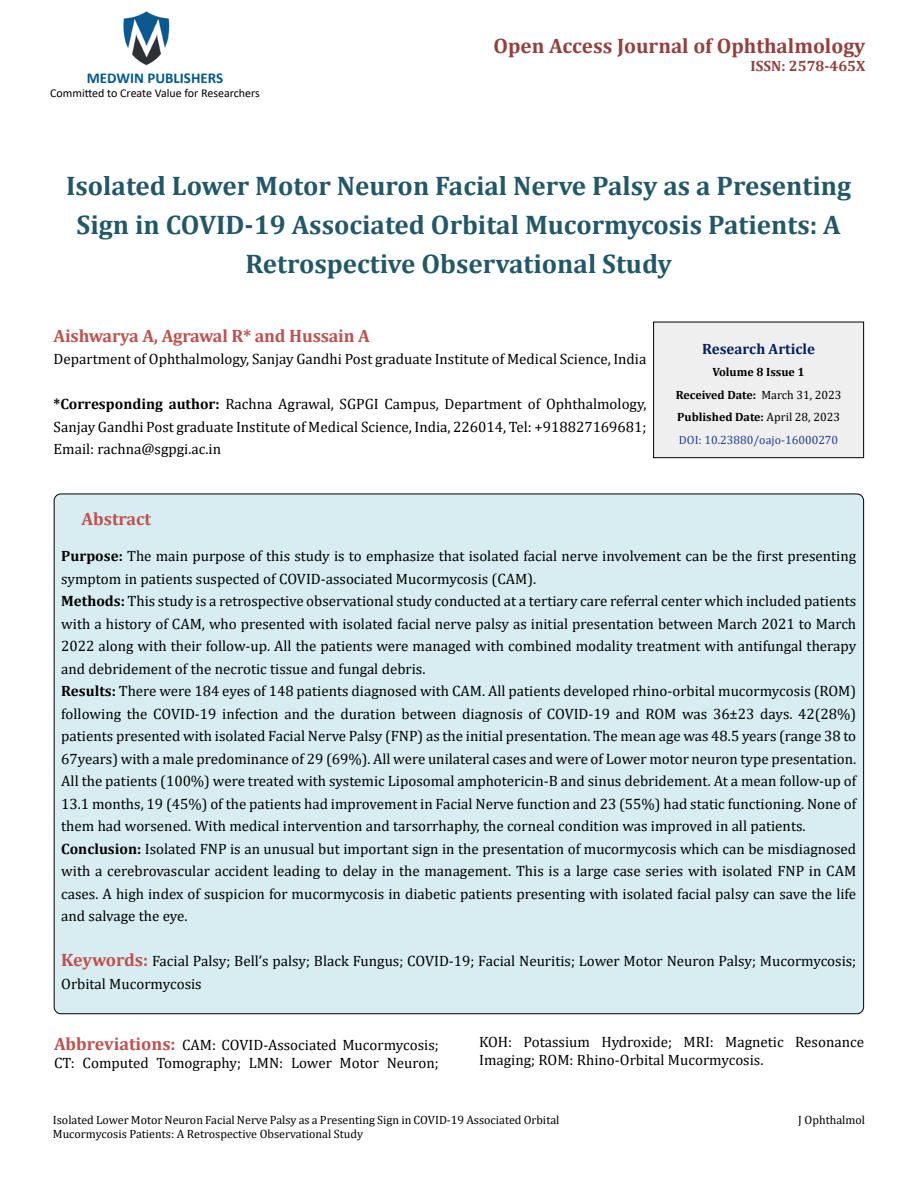
<style>
.page{position:relative;width:918px;height:1188px;background:#fff}
.page>*{position:absolute;margin:0;border:0;box-sizing:border-box;transform-origin:0 0}
.t1{font:700 27px/39px "Cambria";color:#215868;text-align:center}
.t2{font:700 21px "Cambria";color:#953f3c}
.t3{font:700 18px "Cambria";letter-spacing:-.01em;color:#c0504d}
.t4{font:15px/22.5px "Cambria";color:#000}
.t5{font:700 15px "Calibri";color:#005991}
.t6{font:700 15px "Cambria";color:#002060}
.t7{font:700 15px "Cambria";color:#953f3c}
.t8{font:12px/14.4px "Cambria";color:#000}
.t9{font:700 12px/22.5px "Cambria";color:#000;text-align:center}
.t10{font:12px "Calibri";color:#000}
.s1{font-weight:700}
.s2{font-weight:400}
.s3{font-weight:400;color:#25408f}
.s4{font-weight:700;font-size:18px;color:#c0504d}
</style>
<div class="page">
<img style="left:123px;top:11px;width:47px;height:55px">
<div style="left:654px;top:322px;width:210px;height:136px;background:#efefef"></div>
<div style="left:653px;top:322px;width:211px;height:136px;border:1px solid #000"></div>
<div style="left:54px;top:494px;width:810px;height:520px;background:#d8edf2;border-radius:7px"></div>
<p class="t5" style="left:87px;top:67px;width:138px">MEDWIN PUBLISHERS</p>
<p class="t10" style="left:50px;top:85px;width:211px">Committed to Create Value for Researchers</p>
<h2 class="t2" style="left:494px;top:31px;width:373px">Open Access Journal of Ophthalmology</h2>
<p class="t7" style="left:751px;top:55px;width:116px">ISSN: 2578-465X</p>
<h1 class="t1" style="left:66px;top:165px;width:787px">Isolated Lower Motor Neuron Facial Nerve Palsy as a Presenting<br>Sign in COVID-19 Associated Orbital Mucormycosis Patients: A<br>Retrospective Observational Study</h1>
<p class="t3" style="left:54px;top:323px;width:318px">Aishwarya A, Agrawal R* and Hussain A</p>
<p class="t4" style="left:54px;top:348px;width:594px">Department of Ophthalmology, Sanjay Gandhi Post graduate Institute of Medical Science, India</p>
<p class="t4" style="left:54px;top:393px;width:594px;text-align:justify"><span class="s1">*Corresponding author:</span> Rachna Agrawal, SGPGI Campus, Department of Ophthalmology, Sanjay Gandhi Post graduate Institute of Medical Science, India, 226014, Tel: +918827169681; Email: rachna@sgpgi.ac.in</p>
<p class="t6" style="left:702px;top:338px;width:114px">Research Article</p>
<p class="t9" style="left:676px;top:360px;width:167px">Volume 8 Issue 1<br>Received Date: <span class="s2">March 31, 2023<br></span>Published Date: <span class="s2">April 28, 2023<br></span><span class="s3">DOI: 10.23880/oajo-16000270</span></p>
<p class="t3" style="left:82px;top:507px;width:71px">Abstract</p>
<p class="t4" style="left:61px;top:545px;width:797px"><span class="s1">Purpose:</span> The main purpose of this study is to emphasize that isolated facial nerve involvement can be the first presenting symptom in patients suspected of COVID-associated Mucormycosis (CAM).<br><span class="s1">Methods:</span> This study is a retrospective observational study conducted at a tertiary care referral center which included patients with a history of CAM, who presented with isolated facial nerve palsy as initial presentation between March 2021 to March 2022 along with their follow-up. All the patients were managed with combined modality treatment with antifungal therapy and debridement of the necrotic tissue and fungal debris.<br><span class="s1">Results:</span> There were 184 eyes of 148 patients diagnosed with CAM. All patients developed rhino-orbital mucormycosis (ROM) following the COVID-19 infection and the duration between diagnosis of COVID-19 and ROM was 36±23 days. 42(28%) patients presented with isolated Facial Nerve Palsy (FNP) as the initial presentation. The mean age was 48.5 years (range 38 to 67years) with a male predominance of 29 (69%). All were unilateral cases and were of Lower motor neuron type presentation.<br>All the patients (100%) were treated with systemic Liposomal amphotericin-B and sinus debridement. At a mean follow-up of 13.1 months, 19 (45%) of the patients had improvement in Facial Nerve function and 23 (55%) had static functioning. None of them had worsened. With medical intervention and tarsorrhaphy, the corneal condition was improved in all patients.<br><span class="s1">Conclusion:</span> Isolated FNP is an unusual but important sign in the presentation of mucormycosis which can be misdiagnosed with a cerebrovascular accident leading to delay in the management. This is a large case series with isolated FNP in CAM cases. A high index of suspicion for mucormycosis in diabetic patients presenting with isolated facial palsy can save the life and salvage the eye.</p>
<p class="t4" style="left:61px;top:950px;width:797px"><span class="s4">Keywords:</span> Facial Palsy; Bell’s palsy; Black Fungus; COVID-19; Facial Neuritis; Lower Motor Neuron Palsy; Mucormycosis;<br>Orbital Mucormycosis</p>
<p class="t4" style="left:54px;top:1036px;width:386px;line-height:18px"><span class="s4">Abbreviations:</span> CAM: COVID-Associated Mucormycosis;<br>CT: Computed Tomography; LMN: Lower Motor Neuron;</p>
<p class="t4" style="left:479px;top:1033px;width:386px;line-height:18px">KOH: Potassium Hydroxide; MRI: Magnetic Resonance<br>Imaging; ROM: Rhino-Orbital Mucormycosis.</p>
<p class="t8" style="left:53px;top:1113px;width:508px">Isolated Lower Motor Neuron Facial Nerve Palsy as a Presenting Sign in COVID-19 Associated Orbital<br>Mucormycosis Patients: A Retrospective Observational Study</p>
<p class="t8" style="left:798px;top:1113px;width:68px">J Ophthalmol</p>
</div>
